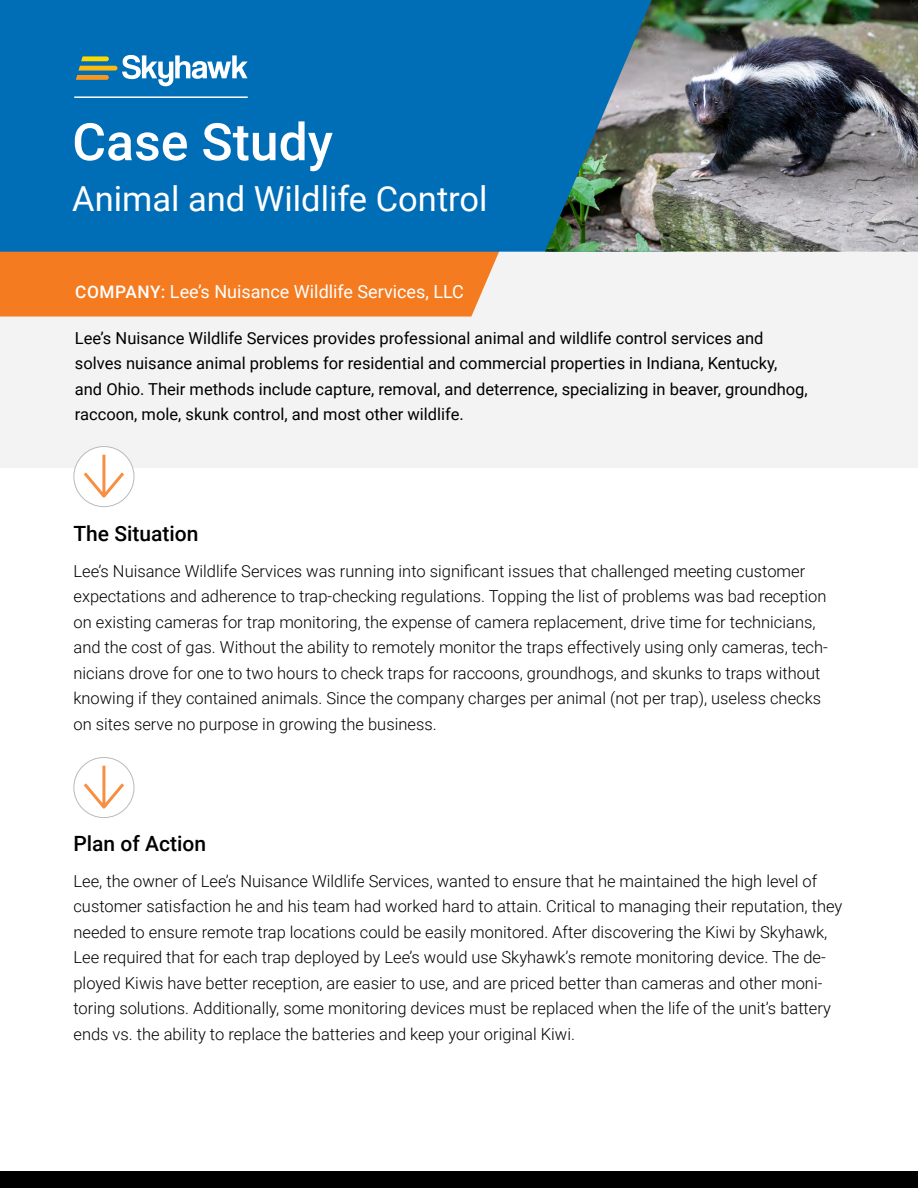
<style>
.page{position:relative;width:918px;height:1188px;background:#fff}
.page>*{position:absolute;margin:0;border:0;box-sizing:border-box;transform-origin:0 0}
.t1{font:500 51.75px "Roboto";color:#fff}
.t2{font:34.5px "Roboto";color:#fff}
.t3{font:500 21px "Roboto";color:#000}
.t4{font:18px "Roboto";color:#fff}
.t5{font:300 16.5px/25.5px "Roboto";color:#000}
.t6{font:16.5px/25.5px "Roboto";color:#000}
.s1{font-weight:500;font-size:17.25px}
</style>
<div class="page">
<div style="left:0;top:252px;width:918px;height:216px;background:#f3f3f3"></div>
<div style="left:0;top:252px;width:499px;height:65px;background:#f47b20"></div>
<div style="left:0;top:0;width:545px;height:252px;background:#006db7"></div>
<svg style="left:76px;top:55px;width:172px;height:31px"></svg>
<div style="left:74px;top:447px;width:60px;height:60px;background:#fff;border-radius:50%"></div>
<div style="left:74px;top:446px;width:60px;height:61px;border:1px solid #b8babc;border-radius:50%"></div>
<svg style="left:81px;top:452px;width:46px;height:49px"></svg>
<div style="left:74px;top:757px;width:60px;height:61px;border:1px solid #b8babc;border-radius:50%"></div>
<svg style="left:81px;top:763px;width:46px;height:49px"></svg>
<div style="left:0;top:1171px;width:918px;height:17px;background:#000"></div>
<hr style="left:74px;top:96px;width:174px;height:2px;background:#fff">
<img style="left:545px;top:0;width:373px;height:252px">
<h1 class="t1" style="left:72px;top:106px;width:262px">Case Study</h1>
<h2 class="t2" style="left:72px;top:175px;width:417px">Animal and Wildlife Control</h2>
<p class="t4" style="left:75px;top:279px;width:390px"><span class="s1">COMPANY:</span> Lee’s Nuisance Wildlife Services, LLC</p>
<p class="t6" style="left:75px;top:325px;width:734px">Lee’s Nuisance Wildlife Services provides professional animal and wildlife control services and solves nuisance animal problems for residential and commercial properties in Indiana, Kentucky, and Ohio. Their methods include capture, removal, and deterrence, specializing in beaver, groundhog, raccoon, mole, skunk control, and most other wildlife.</p>
<p class="t3" style="left:74px;top:518px;width:126px">The Situation</p>
<p class="t5" style="left:74px;top:558px;width:756px">Lee’s Nuisance Wildlife Services was running into significant issues that challenged meeting customer expectations and adherence to trap-checking regulations. Topping the list of problems was bad reception on existing cameras for trap monitoring, the expense of camera replacement, drive time for technicians, and the cost of gas. Without the ability to remotely monitor the traps effectively using only cameras, tech&shy;nicians drove for one to two hours to check traps for raccoons, groundhogs, and skunks to traps without knowing if they contained animals. Since the company charges per animal (not per trap), useless checks on sites serve no purpose in growing the business.</p>
<p class="t3" style="left:74px;top:829px;width:134px">Plan of Action</p>
<p class="t5" style="left:74px;top:868px;width:770px">Lee, the owner of Lee’s Nuisance Wildlife Services, wanted to ensure that he maintained the high level of customer satisfaction he and his team had worked hard to attain. Critical to managing their reputation, they needed to ensure remote trap locations could be easily monitored. After discovering the Kiwi by Skyhawk, Lee required that for each trap deployed by Lee’s would use Skyhawk’s remote monitoring device. The de&shy;ployed Kiwis have better reception, are easier to use, and are priced better than cameras and other moni&shy;toring solutions. Additionally, some monitoring devices must be replaced when the life of the unit’s battery ends vs. the ability to replace the batteries and keep your original Kiwi.</p>
</div>
